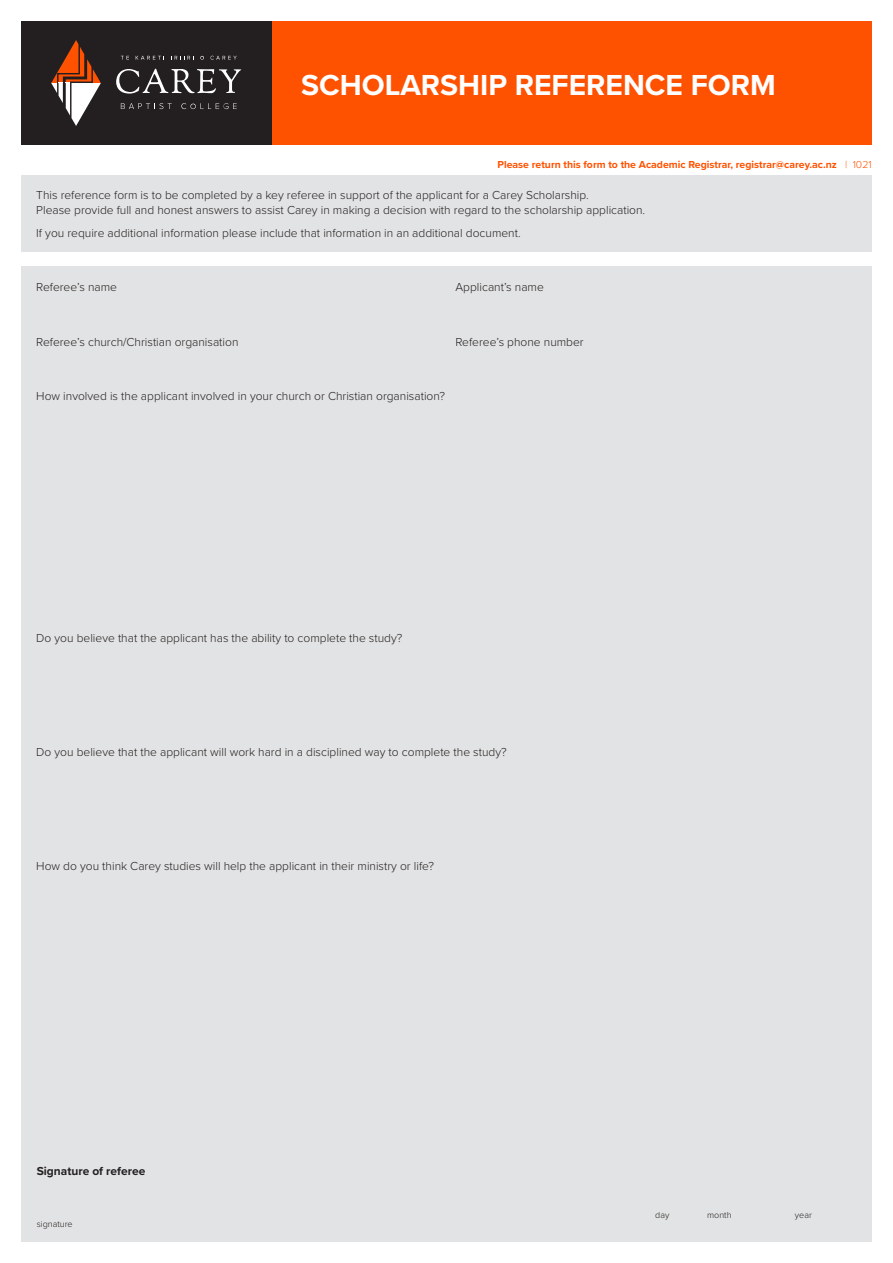
<style>
.page{position:relative;width:893px;height:1263px;background:#fff}
.page>*{position:absolute;margin:0;border:0;box-sizing:border-box;transform-origin:0 0}
.t1{font:700 30px "Proxima Nova";color:#fff}
.t2{font:300 12px/14.4px "Proxima Nova";color:#231f20}
.t3{font:700 12px "Proxima Nova";color:#231f20}
.t4{font:700 10.5px "Proxima Nova";color:#ff5200}
.t5{font:300 9px "Proxima Nova";color:#231f20}
.s1{font-weight:300}
</style>
<div class="page">
<div style="left:21px;top:175px;width:851px;height:77px;background:#e2e3e4"></div>
<div style="left:21px;top:267px;width:851px;height:975px;background:#e2e3e4"></div>
<div style="left:271px;top:21px;width:601px;height:124px;background:#ff5200"></div>
<div style="left:21px;top:21px;width:250px;height:124px;background:#231f20"></div>
<svg style="left:51px;top:40px;width:50px;height:86px"></svg>
<svg style="left:121px;top:103px;width:51px;height:6px"></svg>
<svg style="left:181px;top:103px;width:56px;height:6px"></svg>
<svg style="left:121px;top:56px;width:8px;height:4px"></svg>
<svg style="left:136px;top:56px;width:28px;height:4px"></svg>
<svg style="left:171px;top:56px;width:23px;height:4px"></svg>
<svg style="left:200px;top:56px;width:4px;height:4px"></svg>
<svg style="left:210px;top:56px;width:27px;height:4px"></svg>
<svg style="left:116px;top:69px;width:125px;height:25px"></svg>
<h1 class="t1" style="left:301px;top:62px;width:476px">SCHOLARSHIP REFERENCE FORM</h1>
<p class="t4" style="left:498px;top:157px;width:376px">Please return this form to the Academic Registrar, registrar@carey.ac.nz <span class="s1">| 1021</span></p>
<p class="t2" style="left:36px;top:187px;width:610px">This reference form is to be completed by a key referee in support of the applicant for a Carey Scholarship.<br>Please provide full and honest answers to assist Carey in making a decision with regard to the scholarship application.</p>
<p class="t2" style="left:36px;top:225px;width:486px">If you require additional information please include that information in an additional document.</p>
<p class="t2" style="left:36px;top:279px;width:82px">Referee’s name</p>
<p class="t2" style="left:455px;top:279px;width:90px">Applicant’s name</p>
<p class="t2" style="left:36px;top:334px;width:204px">Referee’s church/Christian organisation</p>
<p class="t2" style="left:455px;top:334px;width:130px">Referee’s phone number</p>
<p class="t2" style="left:36px;top:388px;width:410px">How involved is the applicant involved in your church or Christian organisation?</p>
<p class="t2" style="left:36px;top:630px;width:368px">Do you believe that the applicant has the ability to complete the study?</p>
<p class="t2" style="left:36px;top:744px;width:472px">Do you believe that the applicant will work hard in a disciplined way to complete the study?</p>
<p class="t2" style="left:36px;top:858px;width:399px">How do you think Carey studies will help the applicant in their ministry or life?</p>
<p class="t3" style="left:37px;top:1162px;width:110px">Signature of referee</p>
<p class="t5" style="left:37px;top:1217px;width:38px">signature</p>
<p class="t5" style="left:655px;top:1208px;width:16px">day</p>
<p class="t5" style="left:707px;top:1208px;width:26px">month</p>
<p class="t5" style="left:795px;top:1208px;width:18px">year</p>
</div>
